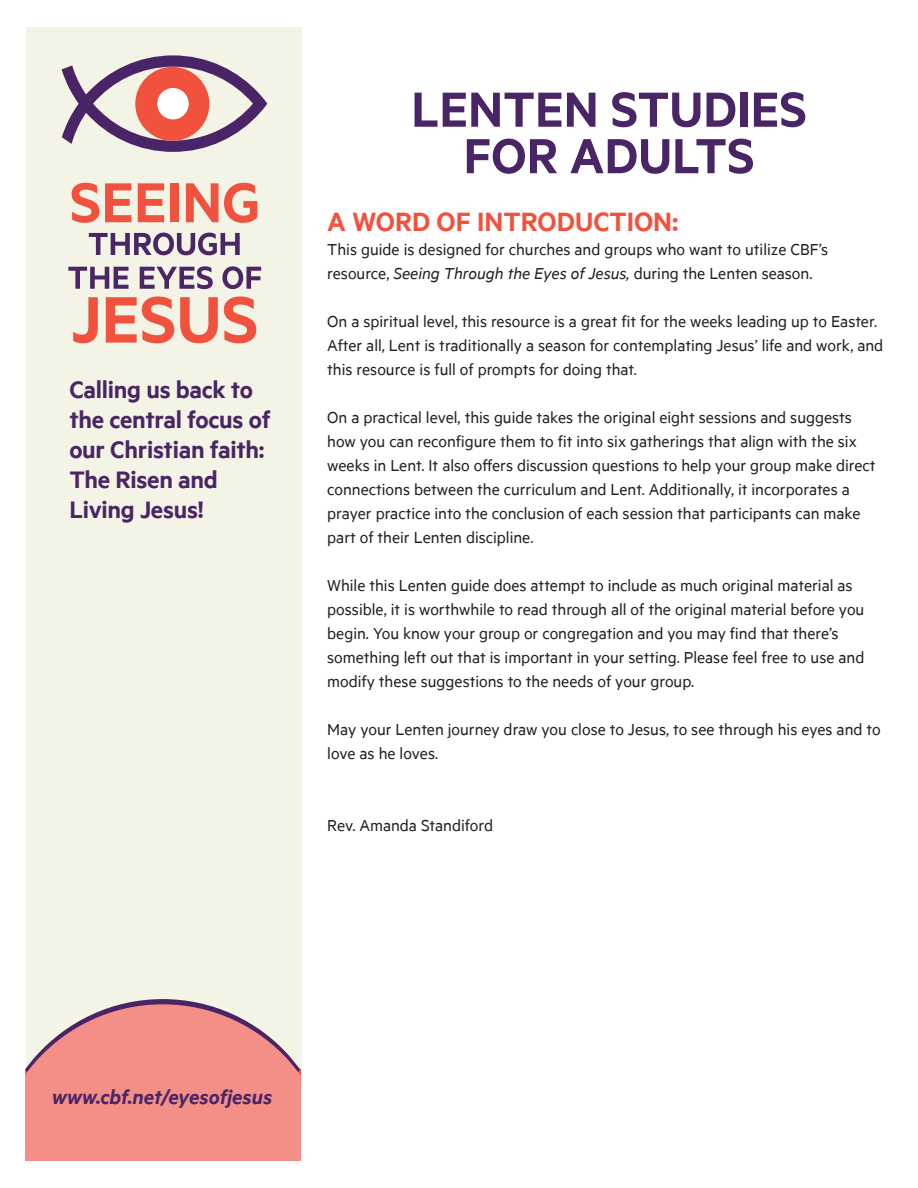
<style>
.page{position:relative;width:918px;height:1188px;background:#fff}
.page>*{position:absolute;margin:0;border:0;box-sizing:border-box;transform-origin:0 0}
.t1{font:600 55.5px/46.5px "Metric";color:#4a2565;text-align:center}
.Subhead{font:600 30px "Metric";color:#f0523e}
.t2{font:600 27px/30px "Metric";letter-spacing:-.01em;color:#4a2565}
.t3{font:italic 600 22.5px "Metric";color:#4a2565}
.Body{font:18px/24px "Metric";color:#231f20}
.s1{font-style:italic}
</style>
<div class="page">
<div style="left:26px;top:27px;width:275px;height:1134px;background:#f4f4e6"></div>
<svg style="left:25px;top:999px;width:275px;height:76px"></svg>
<svg style="left:62px;top:55px;width:205px;height:97px"></svg>
<svg style="left:72px;top:183px;width:27px;height:40px"></svg>
<svg style="left:105px;top:183px;width:26px;height:39px"></svg>
<svg style="left:138px;top:183px;width:26px;height:39px"></svg>
<div style="left:170px;top:183px;width:9px;height:39px;background:#f0523e"></div>
<svg style="left:186px;top:183px;width:71px;height:40px"></svg>
<svg style="left:89px;top:233px;width:151px;height:22px"></svg>
<svg style="left:68px;top:267px;width:61px;height:22px"></svg>
<svg style="left:140px;top:266px;width:73px;height:23px"></svg>
<svg style="left:222px;top:266px;width:39px;height:23px"></svg>
<svg style="left:73px;top:297px;width:25px;height:46px"></svg>
<svg style="left:106px;top:296px;width:68px;height:47px"></svg>
<svg style="left:180px;top:297px;width:38px;height:46px"></svg>
<svg style="left:224px;top:296px;width:32px;height:47px"></svg>
<div style="left:25px;top:1075px;width:275px;height:86px;background:#f48f87"></div>
<p class="t2" style="left:69px;top:374px;width:203px">Calling us back to the central focus of our Christian faith:</p>
<p class="t2" style="left:69px;top:464px;width:150px">The Risen and</p>
<p class="t2" style="left:69px;top:494px;width:136px">Living Jesus!</p>
<p class="t1" style="left:411px;top:85px;width:397px">LENTEN STUDIES<br>FOR ADULTS</p>
<p class="Subhead" style="left:327px;top:204px;width:353px">A WORD OF INTRODUCTION:</p>
<p class="Body" style="left:327px;top:237px;width:503px">This guide is designed for churches and groups who want to utilize CBF’s resource, <span class="s1">Seeing Through the Eyes of Jesus,</span> during the Lenten season.</p>
<p class="Body" style="left:327px;top:309px;width:558px">On a spiritual level, this resource is a great fit for the weeks leading up to Easter.<br>After all, Lent is traditionally a season for contemplating Jesus’ life and work, and this resource is full of prompts for doing that.</p>
<p class="Body" style="left:327px;top:405px;width:550px">On a practical level, this guide takes the original eight sessions and suggests how you can reconfigure them to fit into six gatherings that align with the six weeks in Lent. It also offers discussion questions to help your group make direct connections between the curriculum and Lent. Additionally, it incorporates a prayer practice into the conclusion of each session that participants can make part of their Lenten discipline.</p>
<p class="Body" style="left:327px;top:573px;width:539px">While this Lenten guide does attempt to include as much original material as possible, it is worthwhile to read through all of the original material before you begin. You know your group or congregation and you may find that there’s something left out that is important in your setting. Please feel free to use and modify these suggestions to the needs of your group.</p>
<p class="Body" style="left:327px;top:717px;width:555px">May your Lenten journey draw you close to Jesus, to see through his eyes and to love as he loves.</p>
<p class="Body" style="left:327px;top:813px;width:167px">Rev. Amanda Standiford</p>
<p class="t3" style="left:52px;top:1084px;width:222px">www.cbf.net/eyesofjesus</p>
</div>
